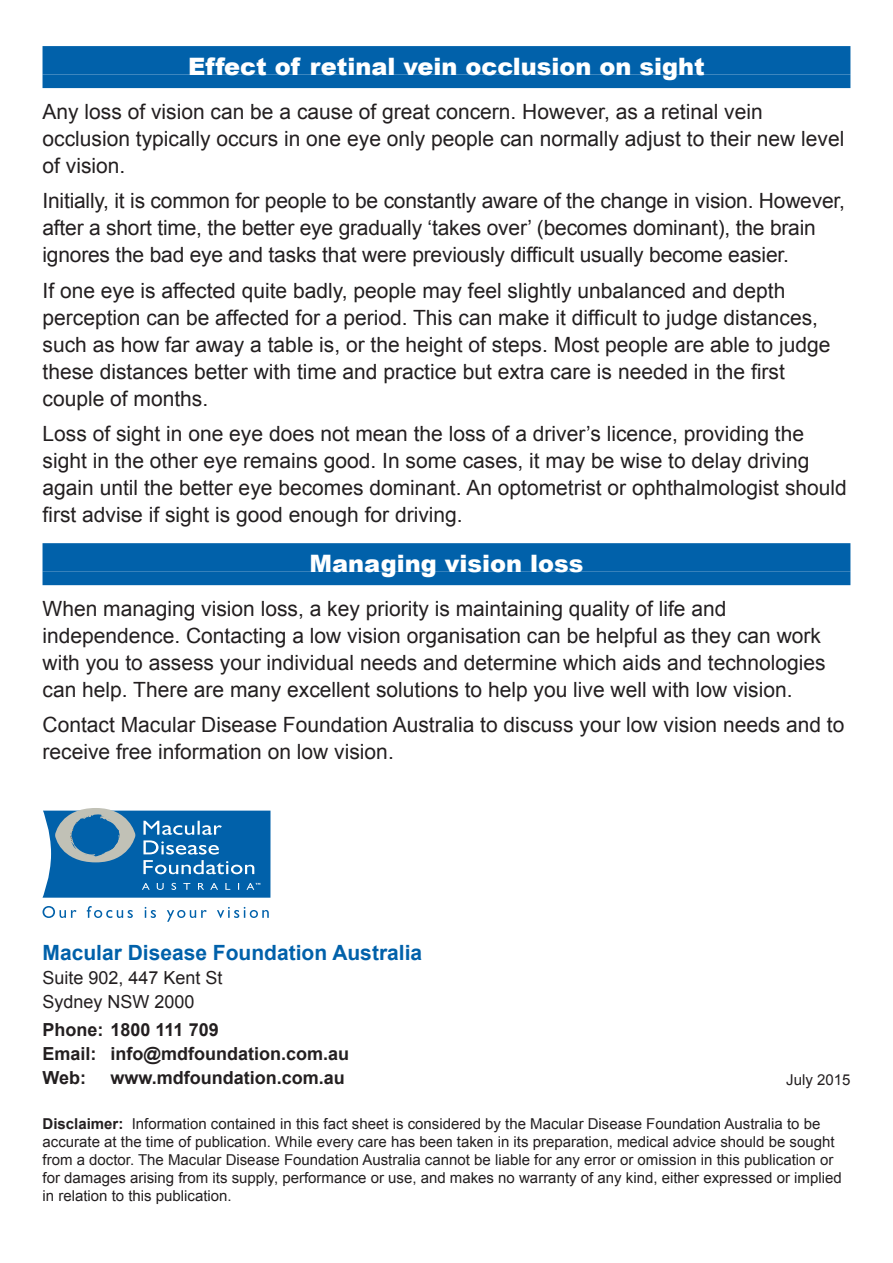
<style>
.page{position:relative;width:893px;height:1263px;background:#fff}
.page>*{position:absolute;margin:0;border:0;box-sizing:border-box;transform-origin:0 0}
.Header_2{font:900 24px "Arial";color:#fff}
.t1{font:21px/27px "Arial";color:#231f20}
.t2{font:700 21px "Arial";color:#0161aa}
.t3{font:700 18px "Arial";color:#231f20}
.t4{font:18px "Arial";color:#231f20}
.t5{font:15px/18px "Arial";color:#231f20}
.s1{font-weight:700}
</style>
<div class="page">
<div style="left:43px;top:46px;width:807px;height:29px;background:#0161aa"></div>
<div style="left:43px;top:75px;width:807px;height:13px;background:#0161aa"></div>
<div style="left:43px;top:543px;width:807px;height:29px;background:#0161aa"></div>
<div style="left:43px;top:572px;width:807px;height:13px;background:#0161aa"></div>
<svg style="left:43px;top:906px;width:34px;height:12px"></svg>
<svg style="left:87px;top:906px;width:46px;height:12px"></svg>
<svg style="left:145px;top:907px;width:11px;height:11px"></svg>
<svg style="left:167px;top:910px;width:40px;height:12px"></svg>
<svg style="left:217px;top:907px;width:52px;height:11px"></svg>
<svg style="left:43px;top:808px;width:227px;height:90px;background:#307cb4"></svg>
<p class="Header_2" style="left:188px;top:49px;width:518px">Effect of retinal vein occlusion on sight</p>
<p class="t1" style="left:43px;top:98px;width:803px">Any loss of vision can be a cause of great concern. However, as a retinal vein occlusion typically occurs in one eye only people can normally adjust to their new level of vision.</p>
<p class="t1" style="left:43px;top:187px;width:804px">Initially, it is common for people to be constantly aware of the change in vision. However, after a short time, the better eye gradually ‘takes over’ (becomes dominant), the brain ignores the bad eye and tasks that were previously difficult usually become easier.</p>
<p class="t1" style="left:43px;top:277px;width:789px">If one eye is affected quite badly, people may feel slightly unbalanced and depth perception can be affected for a period. This can make it difficult to judge distances, such as how far away a table is, or the height of steps. Most people are able to judge these distances better with time and practice but extra care is needed in the first couple of months.</p>
<p class="t1" style="left:43px;top:420px;width:806px">Loss of sight in one eye does not mean the loss of a driver’s licence, providing the sight in the other eye remains good. In some cases, it may be wise to delay driving again until the better eye becomes dominant. An optometrist or ophthalmologist should first advise if sight is good enough for driving.</p>
<p class="Header_2" style="left:310px;top:546px;width:275px">Managing vision loss</p>
<p class="t1" style="left:43px;top:595px;width:785px">When managing vision loss, a key priority is maintaining quality of life and independence. Contacting a low vision organisation can be helpful as they can work with you to assess your individual needs and determine which aids and technologies can help. There are many excellent solutions to help you live well with low vision.</p>
<p class="t1" style="left:43px;top:711px;width:803px">Contact Macular Disease Foundation Australia to discuss your low vision needs and to receive free information on low vision.</p>
<p class="t2" style="left:43px;top:938px;width:381px">Macular Disease Foundation Australia</p>
<p class="t4" style="left:43px;top:966px;width:182px">Suite 902, 447 Kent St</p>
<p class="t4" style="left:43px;top:990px;width:154px">Sydney NSW 2000</p>
<p class="t3" style="left:43px;top:1018px;width:178px">Phone: 1800 111 709</p>
<p class="t3" style="left:43px;top:1042px;width:308px">Email: info@mdfoundation.com.au</p>
<p class="t3" style="left:43px;top:1066px;width:45px">Web:</p>
<p class="t3" style="left:111px;top:1066px;width:236px">www.mdfoundation.com.au</p>
<p class="t5" style="left:43px;top:1115px;width:801px"><span class="s1">Disclaimer:</span> Information contained in this fact sheet is considered by the Macular Disease Foundation Australia to be accurate at the time of publication. While every care has been taken in its preparation, medical advice should be sought from a doctor. The Macular Disease Foundation Australia cannot be liable for any error or omission in this publication or for damages arising from its supply, performance or use, and makes no warranty of any kind, either expressed or implied in relation to this publication.</p>
<p class="t5" style="left:786px;top:1070px;width:66px">July 2015</p>
</div>
